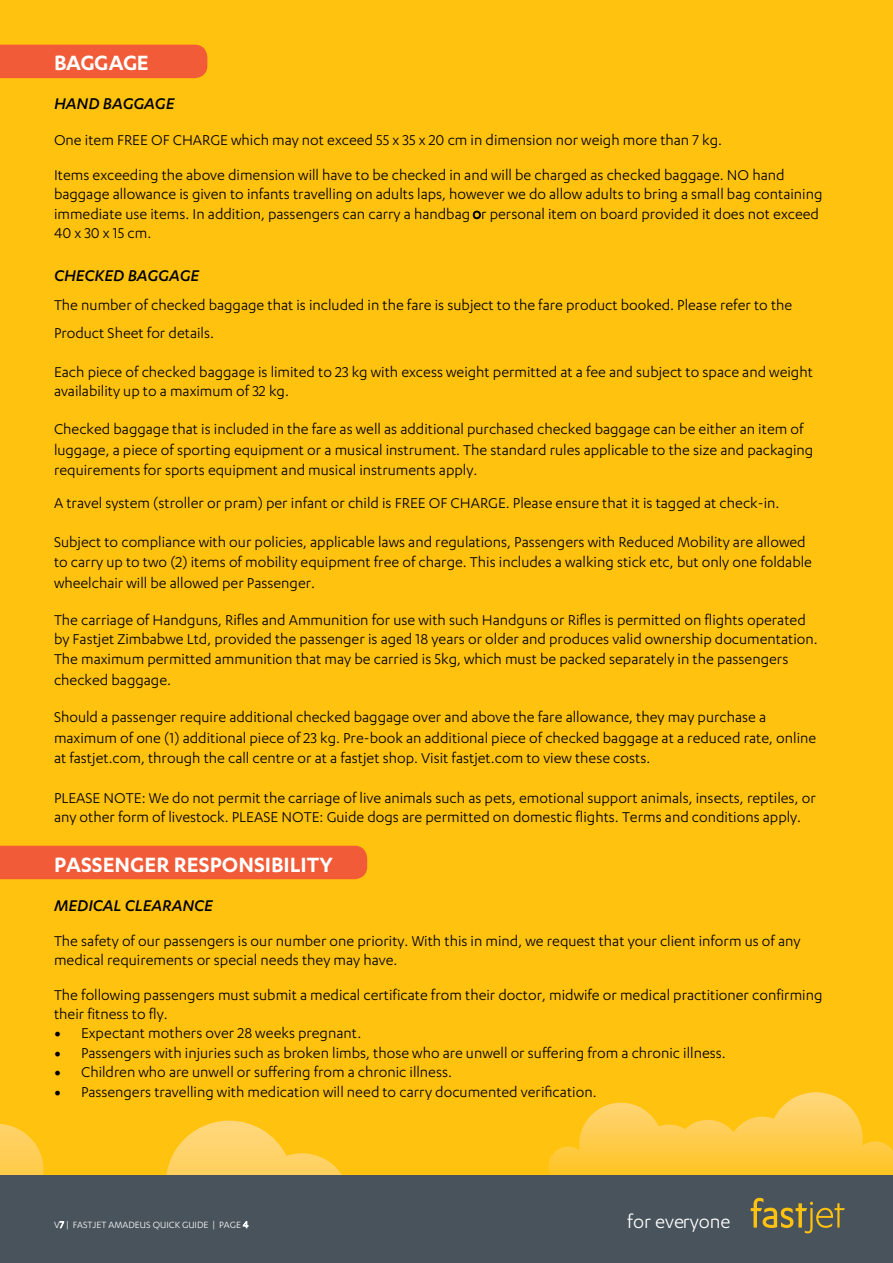
<style>
.page{position:relative;width:893px;height:1263px;background:#ffc20e}
.page>*{position:absolute;margin:0;border:0;box-sizing:border-box;transform-origin:0 0}
.t1{font:600 24px "Karbon";color:#fff}
.t2{font:600 24px "Karbon";letter-spacing:-.02em;color:#fff}
.t3{font:21.3px "Karbon";color:#fff}
.t4{font:italic 500 18px "Karbon";color:#000}
.t5{font:16.5px/19.5px "Karbon";color:#000}
.t6{font:10.5px "Karbon";color:#fff}
.s1{font-family:"Minion Pro";font-size:18px}
</style>
<div class="page">
<img style="left:548px;top:1092px;width:345px;height:84px">
<img style="left:0;top:1124px;width:44px;height:52px">
<img style="left:119px;top:1121px;width:230px;height:55px">
<div style="left:0;top:1176px;width:893px;height:87px;background:#48535b"></div>
<svg style="left:751px;top:1198px;width:94px;height:35px"></svg>
<div style="left:0;top:45px;width:207px;height:33px;background:#f15b38"></div>
<div style="left:0;top:846px;width:367px;height:33px;background:#f15b38"></div>
<h1 class="t2" style="left:54px;top:49px;width:96px">BAGGAGE</h1>
<p class="t4" style="left:54px;top:94px;width:122px">HAND BAGGAGE</p>
<p class="t5" style="left:54px;top:122px;width:732px;line-height:34.8px">One item FREE OF CHARGE which may not exceed 55 x 35 x 20 cm in dimension nor weigh more than 7 kg.<br>Items exceeding the above dimension will have to be checked in and will be charged as checked baggage. NO hand</p>
<p class="t5" style="left:54px;top:184px;width:770px">baggage allowance is given to infants travelling on adults laps, however we do allow adults to bring a small bag containing immediate use items. In addition, passengers can carry a handbag or personal item on board provided it does not exceed<br>40 x 30 x 15 cm.</p>
<p class="t4" style="left:54px;top:266px;width:147px">CHECKED BAGGAGE</p>
<p class="t5" style="left:54px;top:290px;width:740px;line-height:27.9px">The number of checked baggage that is included in the fare is subject to the fare product booked. Please refer to the<br>Product Sheet for details.</p>
<p class="t5" style="left:54px;top:361px;width:760px">Each piece of checked baggage is limited to 23 kg with excess weight permitted at a fee and subject to space and weight availability up to a maximum of 32 kg.</p>
<p class="t5" style="left:54px;top:419px;width:761px;line-height:20.4px">Checked baggage that is included in the fare as well as additional purchased checked baggage can be either an item of luggage, a piece of sporting equipment or a musical instrument. The standard rules applicable to the size and packaging requirements for sports equipment and musical instruments apply.</p>
<p class="t5" style="left:54px;top:493px;width:727px">A travel system (stroller or pram) per infant or child is FREE OF CHARGE. Please ensure that it is tagged at check-in.</p>
<p class="t5" style="left:54px;top:531px;width:759px;line-height:20.5px">Subject to compliance with our policies, applicable laws and regulations, Passengers with Reduced Mobility are allowed to carry up to two (2) items of mobility equipment free of charge. This includes a walking stick etc, but only one foldable wheelchair will be allowed per Passenger.</p>
<p class="t5" style="left:54px;top:610px;width:765px">The carriage of Handguns, Rifles and Ammunition for use with such Handguns or Rifles is permitted on flights operated by Fastjet Zimbabwe Ltd, provided the passenger is aged 18 years or older and produces valid ownership documentation.<br>The maximum permitted ammunition that may be carried is 5kg, which must be packed separately in the passengers</p>
<p class="t5" style="left:54px;top:670px;width:119px">checked baggage.</p>
<p class="t5" style="left:54px;top:707px;width:764px;line-height:20.5px">Should a passenger require additional checked baggage over and above the fare allowance, they may purchase a maximum of one (1) additional piece of 23 kg. Pre-book an additional piece of checked baggage at a reduced rate, online at fastjet.com, through the call centre or at a fastjet shop. Visit fastjet.com to view these costs.</p>
<p class="t5" style="left:54px;top:787px;width:763px">PLEASE NOTE: We do not permit the carriage of live animals such as pets, emotional support animals, insects, reptiles, or any other form of livestock. PLEASE NOTE: Guide dogs are permitted on domestic flights. Terms and conditions apply.</p>
<h1 class="t1" style="left:54px;top:851px;width:280px">PASSENGER RESPONSIBILITY</h1>
<p class="t4" style="left:54px;top:895px;width:160px">MEDICAL CLEARANCE</p>
<p class="t5" style="left:54px;top:931px;width:748px">The safety of our passengers is our number one priority. With this in mind, we request that your client inform us of any medical requirements or special needs they may have.</p>
<p class="t5" style="left:54px;top:985px;width:770px">The following passengers must submit a medical certificate from their doctor, midwife or medical practitioner confirming their fitness to fly.</p>
<p class="t5" style="left:54px;top:1023px;width:309px"><span class="s1">•</span> Expectant mothers over 28 weeks pregnant.</p>
<p class="t5" style="left:54px;top:1042px;width:673px"><span class="s1">•</span> Passengers with injuries such as broken limbs, those who are unwell or suffering from a chronic illness.</p>
<p class="t5" style="left:54px;top:1062px;width:400px"><span class="s1">•</span> Children who are unwell or suffering from a chronic illness.</p>
<p class="t5" style="left:54px;top:1081px;width:544px"><span class="s1">•</span> Passengers travelling with medication will need to carry documented verification.</p>
<p class="t6" style="left:54px;top:1219px;width:196px">V7 | FASTJET AMADEUS QUICK GUIDE | PAGE 4</p>
<p class="t3" style="left:627px;top:1209px;width:105px">for everyone</p>
</div>
